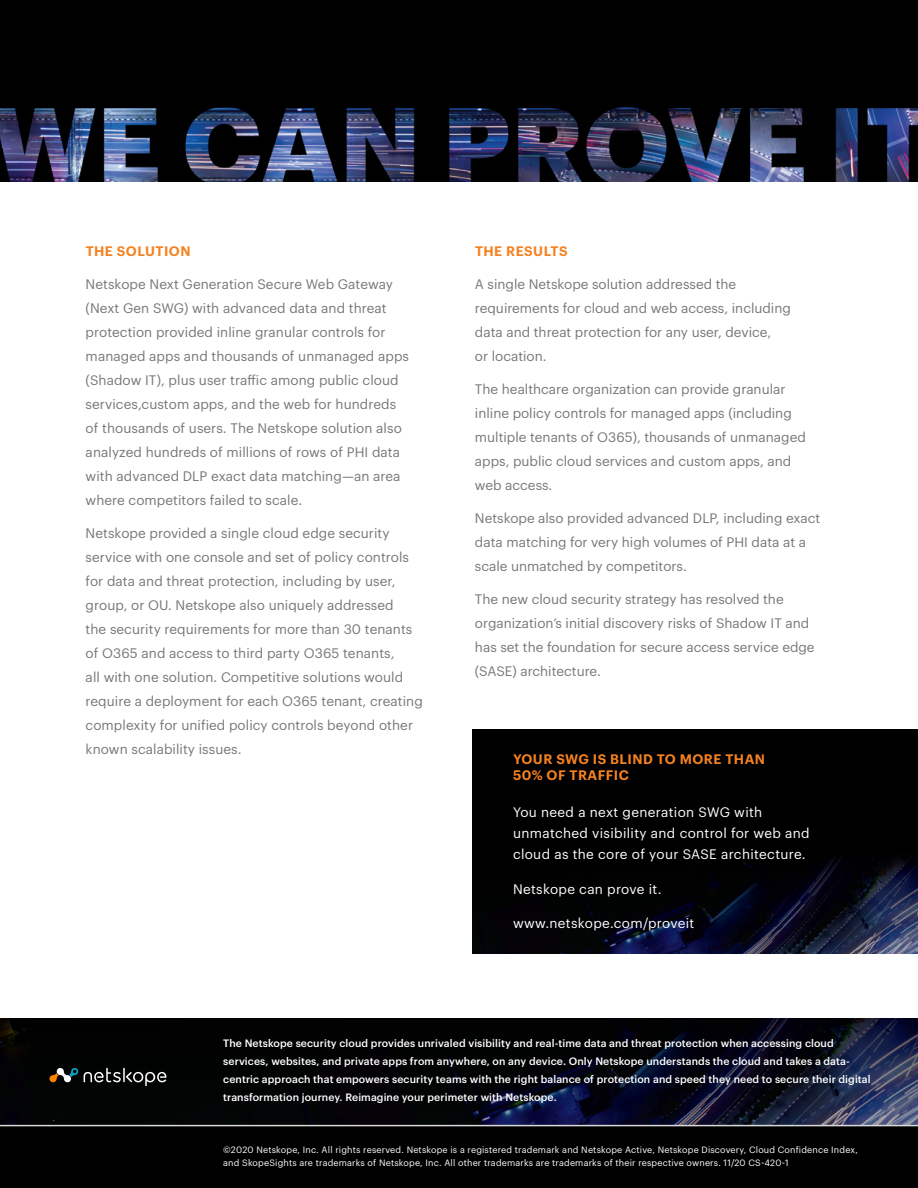
<style>
.page{position:relative;width:918px;height:1188px;background:#fff}
.page>*{position:absolute;margin:0;border:0;box-sizing:border-box;transform-origin:0 0}
.t1{font:13.5px/24px "Graphik";letter-spacing:.005em;color:#76777a}
.t2{font:13.5px/21px "Graphik";letter-spacing:.025em;color:#fff}
.t3{font:600 13.5px/16.2px "Graphik";letter-spacing:.035em;color:#f58220}
.t4{font:500 10.5px/18px "Graphik";letter-spacing:.01em;color:#fff}
.t5{font:9px/13.5px "Graphik";letter-spacing:.02em;color:#fff}
</style>
<div class="page">
<img style="left:0;top:1019px;width:918px;height:106px">
<img style="left:472px;top:729px;width:446px;height:224px">
<div style="left:0;top:1126px;width:918px;height:62px;background:#000"></div>
<hr style="left:0;top:1125px;width:918px;height:1px;background:#d9d8d6">
<svg style="left:50px;top:1068px;width:116px;height:18px;background:#393a37"></svg>
<img style="left:0;top:0;width:918px;height:182px">
<p class="t3" style="left:86px;top:241px;width:106px">THE SOLUTION</p>
<p class="t1" style="left:86px;top:271px;width:325px">Netskope Next Generation Secure Web Gateway (Next Gen SWG) with advanced data and threat protection provided inline granular controls for managed apps and thousands of unmanaged apps (Shadow IT), plus user traffic among public cloud services,custom apps, and the web for hundreds of thousands of users. The Netskope solution also analyzed hundreds of millions of rows of PHI data with advanced DLP exact data matching—an area where competitors failed to scale.</p>
<p class="t1" style="left:86px;top:520px;width:339px">Netskope provided a single cloud edge security service with one console and set of policy controls for data and threat protection, including by user, group, or OU. Netskope also uniquely addressed<br>the security requirements for more than 30 tenants of O365 and access to third party O365 tenants,<br>all with one solution. Competitive solutions would require a deployment for each O365 tenant, creating complexity for unified policy controls beyond other known scalability issues.</p>
<p class="t3" style="left:475px;top:241px;width:94px">THE RESULTS</p>
<p class="t1" style="left:475px;top:271px;width:317px">A single Netskope solution addressed the requirements for cloud and web access, including data and threat protection for any user, device,<br>or location.</p>
<p class="t1" style="left:475px;top:376px;width:332px">The healthcare organization can provide granular inline policy controls for managed apps (including multiple tenants of O365), thousands of unmanaged apps, public cloud services and custom apps, and web access.</p>
<p class="t1" style="left:475px;top:505px;width:347px">Netskope also provided advanced DLP, including exact data matching for very high volumes of PHI data at a scale unmatched by competitors.</p>
<p class="t1" style="left:475px;top:586px;width:341px">The new cloud security strategy has resolved the organization’s initial discovery risks of Shadow IT and has set the foundation for secure access service edge (SASE) architecture.</p>
<p class="t3" style="left:513px;top:750px;width:254px">YOUR SWG IS BLIND TO MORE THAN<br>50% OF TRAFFIC</p>
<p class="t2" style="left:513px;top:801px;width:298px">You need a next generation SWG with unmatched visibility and control for web and cloud as the core of your SASE architecture.</p>
<p class="t2" style="left:513px;top:877px;width:150px">Netskope can prove it.</p>
<p class="t2" style="left:513px;top:912px;width:183px">www.netskope.com/proveit</p>
<p class="t4" style="left:223px;top:1033px;width:649px">The Netskope security cloud provides unrivaled visibility and real-time data and threat protection when accessing cloud services, websites, and private apps from anywhere, on any device. Only Netskope understands the cloud and takes a data&shy;centric approach that empowers security teams with the right balance of protection and speed they need to secure their digital transformation journey. Reimagine your perimeter with Netskope.</p>
<p class="t5" style="left:223px;top:1142px;width:636px">©2020 Netskope, Inc. All rights reserved. Netskope is a registered trademark and Netskope Active, Netskope Discovery, Cloud Confidence Index, and SkopeSights are trademarks of Netskope, Inc. All other trademarks are trademarks of their respective owners. 11/20 CS-420-1</p>
</div>
